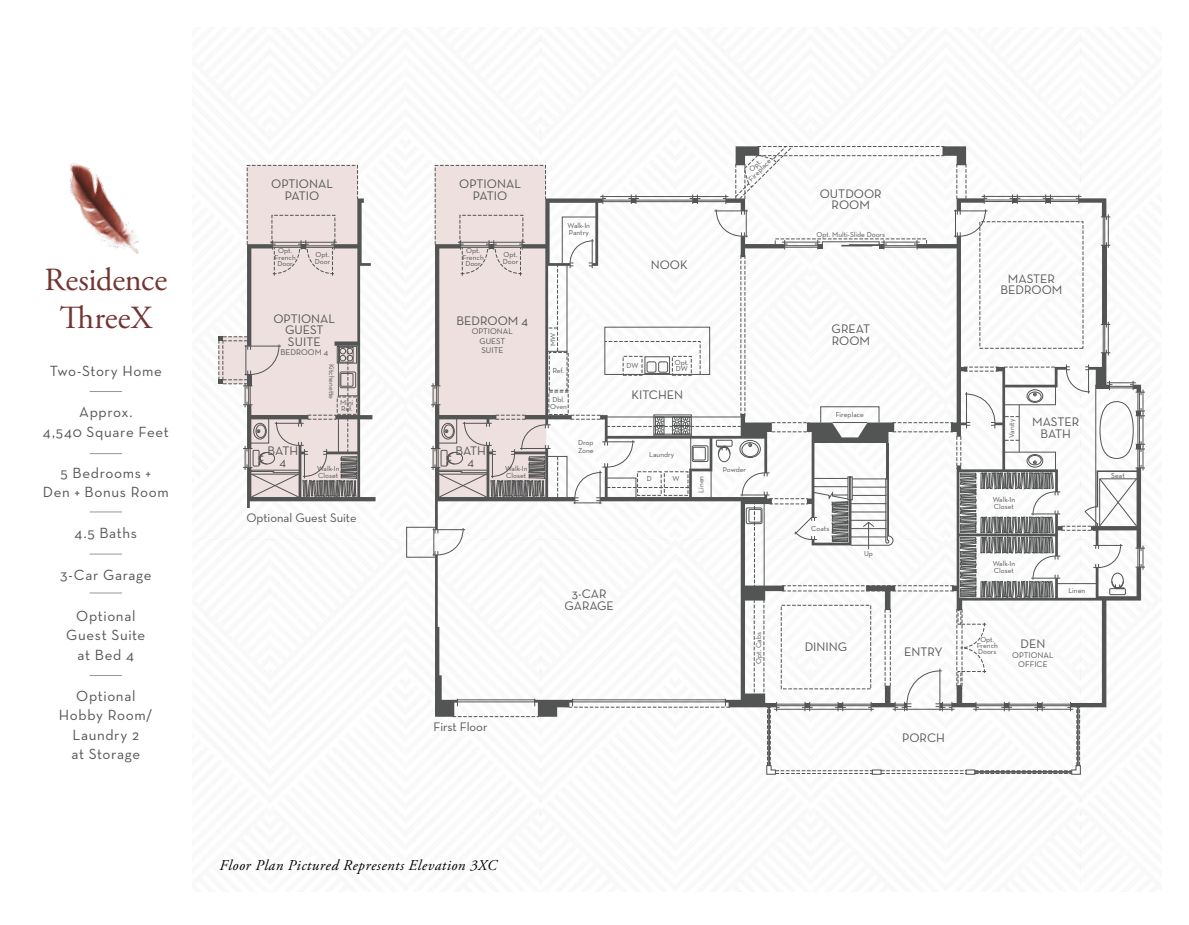
<style>
.page{position:relative;width:1189px;height:925px;background:#fff}
.page>*{position:absolute;margin:0;border:0;box-sizing:border-box;transform-origin:0 0}
.t1{font:32.25px/37.8px "Adobe Garamond Pro";letter-spacing:-.01em;color:#733532;text-align:center}
.t2{font:15px/19.5px "Neutraface Text";letter-spacing:.04em;color:#535454;text-align:center}
.t3{font:italic 15px "Adobe Garamond Pro";letter-spacing:.035em;color:#000}
.t4{font:12.6px/11.6px "Neutraface Text";color:#535454;text-align:center}
.t5{font:8.4px/9.4px "Neutraface Text";color:#535454;text-align:center}
.t6{font:7.35px/6.3px "Neutraface Text";color:#535454}
</style>
<div class="page">
<div style="left:406px;top:527px;width:30px;height:30px;border:1px solid #535454"></div>
<svg style="left:431px;top:146px;width:713px;height:628px"></svg>
<div style="left:957px;top:671px;width:3px;height:15px;border:1px dashed #535454"></div>
<hr style="left:90px;top:391px;width:32px;height:1px;background:#969798">
<hr style="left:90px;top:453px;width:32px;height:1px;background:#969798">
<hr style="left:90px;top:511px;width:32px;height:1px;background:#969798">
<hr style="left:90px;top:554px;width:32px;height:1px;background:#969798">
<hr style="left:90px;top:592px;width:32px;height:1px;background:#969798">
<hr style="left:90px;top:675px;width:32px;height:1px;background:#969798">
<img style="left:69px;top:163px;width:70px;height:91px">
<svg style="left:218px;top:165px;width:157px;height:343px"></svg>
<h1 class="t1" style="left:44px;top:262px;width:124px">Residence<br>ThreeX</h1>
<h2 class="t2" style="left:50px;top:361px;width:114px">Two-Story Home</h2>
<h2 class="t2" style="left:43px;top:402px;width:127px">Approx.<br>4,540 Square Feet</h2>
<h2 class="t2" style="left:43px;top:463px;width:127px">5 Bedrooms +<br>Den + Bonus Room</h2>
<h2 class="t2" style="left:75px;top:523px;width:64px">4.5 Baths</h2>
<h2 class="t2" style="left:60px;top:564px;width:93px">3-Car Garage</h2>
<h2 class="t2" style="left:66px;top:605px;width:81px">Optional<br>Guest Suite at Bed 4</h2>
<h2 class="t2" style="left:59px;top:685px;width:95px">Optional<br>Hobby Room/<br>Laundry 2<br>at Storage</h2>
<h3 class="t4" style="left:271px;top:178px;width:63px">OPTIONAL<br>PATIO</h3>
<h3 class="t4" style="left:459px;top:178px;width:63px">OPTIONAL<br>PATIO</h3>
<p class="t6" style="left:743px;top:173px;width:30px;text-align:center;rotate:-45deg">Opt.<br>Fireplace</p>
<h3 class="t4" style="left:819px;top:188px;width:63px">OUTDOOR<br>ROOM</h3>
<p class="t6" style="left:567px;top:222px;width:24px;line-height:7.4px">Walk-In<br>Pantry</p>
<p class="t6" style="left:816px;top:231px;width:70px">Opt. Multi-Slide Doors</p>
<p class="t6" style="left:274px;top:247px;width:23px;text-align:center">Opt.<br>French<br>Door</p>
<p class="t6" style="left:315px;top:251px;width:17px">Opt.<br>Door</p>
<p class="t6" style="left:462px;top:247px;width:23px;text-align:center">Opt.<br>French<br>Door</p>
<p class="t6" style="left:503px;top:251px;width:17px">Opt.<br>Door</p>
<h3 class="t4" style="left:650px;top:258px;width:38px">NOOK</h3>
<h3 class="t4" style="left:1000px;top:273px;width:63px">MASTER<br>BEDROOM</h3>
<h3 class="t4" style="left:273px;top:312px;width:63px">OPTIONAL<br>GUEST<br>SUITE</h3>
<p class="t5" style="left:280px;top:348px;width:49px">BEDROOM 4</p>
<h3 class="t4" style="left:456px;top:315px;width:73px">BEDROOM 4</h3>
<p class="t5" style="left:471px;top:327px;width:43px">OPTIONAL<br>GUEST<br>SUITE</p>
<p class="t6" style="left:550px;top:346px;width:15px;rotate:-90deg">MW</p>
<h3 class="t4" style="left:831px;top:323px;width:40px;text-align:left">GREAT<br>ROOM</h3>
<p class="t6" style="left:335px;top:364px;width:37px;rotate:90deg">Kitchene e</p>
<p class="t6" style="left:340px;top:399px;width:15px">Mini<br>Ref.</p>
<p class="t6" style="left:552px;top:368px;width:13px">Ref.</p>
<p class="t6" style="left:550px;top:396px;width:18px;text-align:center">Dbl.<br>Oven</p>
<p class="t6" style="left:626px;top:362px;width:13px">DW</p>
<p class="t6" style="left:674px;top:359px;width:15px">Opt.<br>DW</p>
<h3 class="t4" style="left:631px;top:389px;width:53px">KITCHEN</h3>
<p class="t6" style="left:835px;top:411px;width:30px">Fireplace</p>
<p class="t6" style="left:1008px;top:438px;width:20px;rotate:-90deg">Vanity</p>
<h3 class="t4" style="left:1032px;top:416px;width:49px">MASTER<br>BATH</h3>
<h3 class="t4" style="left:267px;top:444px;width:32px">BATH<br>4</h3>
<p class="t6" style="left:317px;top:464px;width:24px;line-height:7.4px">Walk-In<br>Closet</p>
<h3 class="t4" style="left:455px;top:444px;width:32px">BATH<br>4</h3>
<p class="t6" style="left:505px;top:464px;width:24px;line-height:7.4px">Walk-In<br>Closet</p>
<p class="t6" style="left:578px;top:439px;width:17px;line-height:7.4px">Drop<br>Zone</p>
<p class="t6" style="left:649px;top:451px;width:26px">Laundry</p>
<p class="t6" style="left:647px;top:475px;width:6px">D</p>
<p class="t6" style="left:672px;top:475px;width:9px">W</p>
<p class="t6" style="left:697px;top:492px;width:18px;rotate:-90deg">Linen</p>
<p class="t6" style="left:722px;top:466px;width:25px">Powder</p>
<p class="t6" style="left:1111px;top:472px;width:15px">Seat</p>
<p class="t6" style="left:992px;top:495px;width:24px;line-height:7.4px">Walk-In<br>Closet</p>
<h3 class="t4" style="left:246px;top:511px;width:112px">Optional Guest Suite</h3>
<p class="t6" style="left:811px;top:525px;width:20px">Coats</p>
<p class="t6" style="left:864px;top:550px;width:10px">Up</p>
<p class="t6" style="left:992px;top:560px;width:24px;line-height:7.4px">Walk-In<br>Closet</p>
<h3 class="t4" style="left:564px;top:588px;width:51px">3-CAR<br>GARAGE</h3>
<p class="t6" style="left:1068px;top:587px;width:18px">Linen</p>
<p class="t6" style="left:755px;top:663px;width:33px;rotate:-90deg">Opt. Cabs</p>
<h3 class="t4" style="left:804px;top:640px;width:44px">DINING</h3>
<h3 class="t4" style="left:904px;top:645px;width:40px">ENTRY</h3>
<p class="t6" style="left:976px;top:636px;width:23px;text-align:center">Opt.<br>French<br>Doors</p>
<h3 class="t4" style="left:1020px;top:638px;width:26px">DEN</h3>
<p class="t5" style="left:1012px;top:650px;width:43px">OPTIONAL<br>OFFICE</p>
<h3 class="t4" style="left:433px;top:721px;width:55px">First Floor</h3>
<h3 class="t4" style="left:902px;top:732px;width:44px">PORCH</h3>
<h2 class="t3" style="left:219px;top:855px;width:279px">Floor Plan Pictured Represents Elevation 3XC</h2>
</div>
